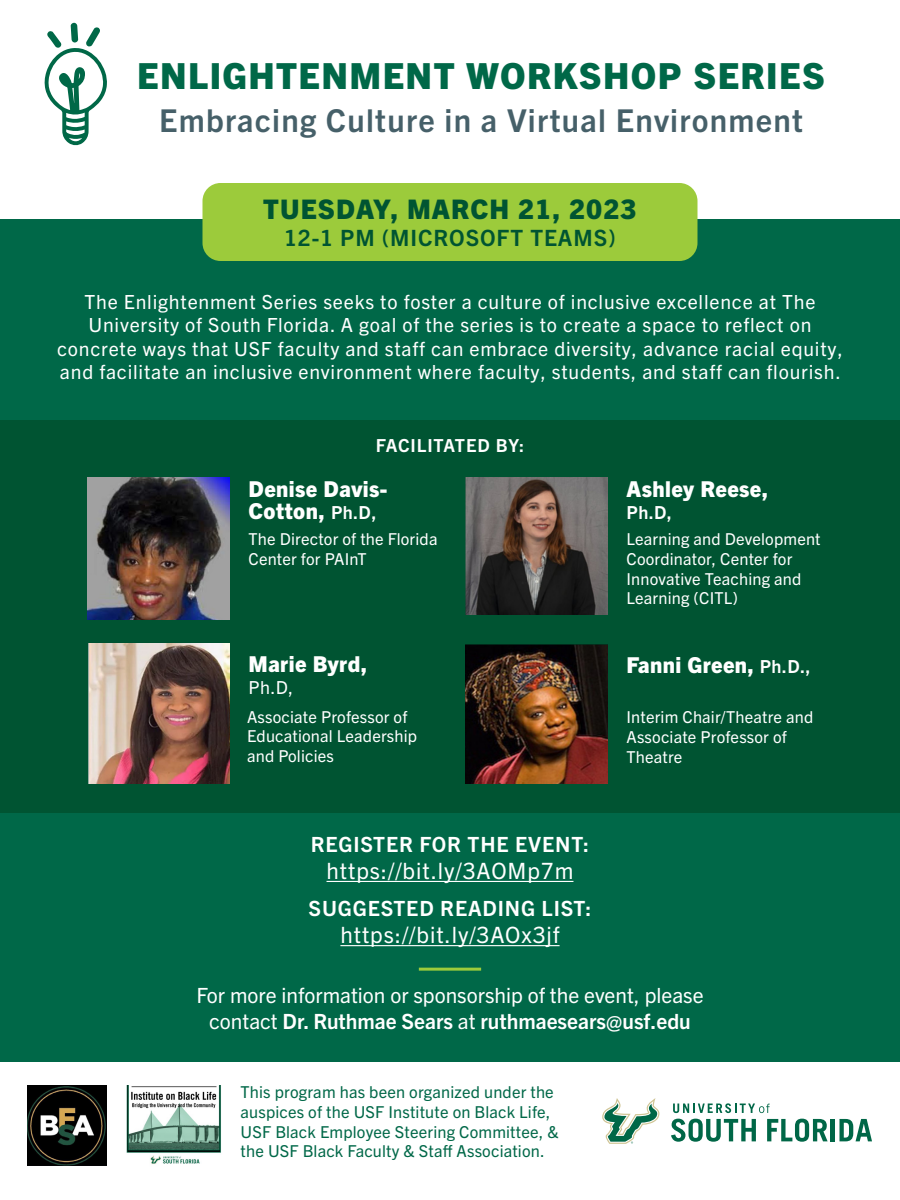
<style>
.page{position:relative;width:900px;height:1200px;background:#fff}
.page>*{position:absolute;margin:0;border:0;box-sizing:border-box;transform-origin:0 0}
.t1{font:800 36px "Trade Gothic Next LT Pro";letter-spacing:.04em;color:#006848}
.t2{font:700 31.5px "Trade Gothic Next LT Pro";letter-spacing:.04em;color:#466069}
.t3{font:800 27px "Trade Gothic Next LT Pro";letter-spacing:.04em;color:#005432}
.t4{font:22.5px "Trade Gothic Next LT Pro";letter-spacing:.04em;color:#fff}
.t5{font:700 22.5px "Trade Gothic Next LT Pro";letter-spacing:.04em;color:#005432}
.t6{font:800 21.9px/21.9px "Trade Gothic Next LT Pro";letter-spacing:.02em;color:#fff}
.t7{font:21px/25.2px "Trade Gothic Next LT Pro";color:#fff;text-align:center}
.t8{font:700 21px "Trade Gothic Next LT Pro";letter-spacing:.04em;color:#fff}
.t9{font:19.5px/23.4px "Trade Gothic Next LT Pro";letter-spacing:.04em;color:#fff;text-align:center}
.t10{font:700 18px "Trade Gothic Next LT Pro";letter-spacing:.045em;color:#fff}
.t11{font:18px "Trade Gothic Next LT Pro";color:#fff}
.t12{font:16.5px/19.8px "Trade Gothic Next LT Pro";letter-spacing:.01em;color:#fff}
.t13{font:16.5px/19.8px "Trade Gothic Next LT Pro";letter-spacing:.01em;color:#006848}
.s1{font-weight:700;font-size:18px}
.s2{font-weight:700}
</style>
<div class="page">
<div style="left:0;top:219px;width:900px;height:843px;background:#006848"></div>
<div style="left:202px;top:183px;width:496px;height:78px;background:#9ccb3b;border-radius:18px"></div>
<div style="left:0;top:420px;width:900px;height:393px;background:#005432"></div>
<svg style="left:45px;top:23px;width:62px;height:122px"></svg>
<img style="left:28px;top:1086px;width:79px;height:80px">
<img style="left:127px;top:1085px;width:94px;height:79px">
<svg style="left:602px;top:1098px;width:57px;height:46px"></svg>
<svg style="left:673px;top:1103px;width:97px;height:10px"></svg>
<svg style="left:671px;top:1119px;width:85px;height:23px"></svg>
<svg style="left:767px;top:1119px;width:61px;height:23px"></svg>
<hr style="left:831px;top:1119px;width:4px;height:22px;background:#006747">
<svg style="left:839px;top:1119px;width:33px;height:22px"></svg>
<hr style="left:327px;top:881px;width:246px;height:1px;background:#fff">
<hr style="left:340px;top:945px;width:220px;height:1px;background:#fff">
<img style="left:87px;top:478px;width:143px;height:142px">
<img style="left:465px;top:478px;width:143px;height:137px">
<img style="left:88px;top:643px;width:142px;height:141px">
<img style="left:465px;top:644px;width:143px;height:140px">
<hr style="left:419px;top:968px;width:62px;height:3px;background:#9ccb3b">
<h1 class="t1" style="left:137px;top:51px;width:689px">ENLIGHTENMENT WORKSHOP SERIES</h1>
<h2 class="t2" style="left:159px;top:99px;width:645px">Embracing Culture in a Virtual Environment</h2>
<h3 class="t3" style="left:263px;top:190px;width:375px">TUESDAY, MARCH 21, 2023</h3>
<p class="t5" style="left:284px;top:222px;width:333px">12-1 PM (MICROSOFT TEAMS)</p>
<p class="t9" style="left:57px;top:289px;width:787px">The Enlightenment Series seeks to foster a culture of inclusive excellence at The University of South Florida. A goal of the series is to create a space to reflect on concrete ways that USF faculty and staff can embrace diversity, advance racial equity, and facilitate an inclusive environment where faculty, students, and staff can flourish.</p>
<p class="t10" style="left:376px;top:433px;width:150px">FACILITATED BY:</p>
<p class="t6" style="left:249px;top:477px;width:140px">Denise Davis-<br>Cotton, <span class="s1">Ph.D,</span></p>
<p class="t6" style="left:627px;top:477px;width:143px">Ashley Reese,</p>
<p class="t10" style="left:627px;top:500px;width:47px">Ph.D,</p>
<p class="t12" style="left:249px;top:528px;width:190px">The Director of the Florida<br>Center for PAInT</p>
<p class="t12" style="left:627px;top:528px;width:196px">Learning and Development<br>Coordinator, Center for<br>Innovative Teaching and<br>Learning (CITL)</p>
<p class="t6" style="left:249px;top:651px;width:120px">Marie Byrd,</p>
<p class="t11" style="left:249px;top:675px;width:46px">Ph.D,</p>
<p class="t6" style="left:627px;top:653px;width:186px">Fanni Green, <span class="s1">Ph.D.,</span></p>
<p class="t12" style="left:247px;top:706px;width:171px">Associate Professor of<br>Educational Leadership and Policies</p>
<p class="t12" style="left:627px;top:706px;width:188px">Interim Chair/Theatre and<br>Associate Professor of<br>Theatre</p>
<p class="t8" style="left:311px;top:830px;width:280px">REGISTER FOR THE EVENT:</p>
<p class="t4" style="left:327px;top:855px;width:248px">https://bit.ly/3AOMp7m</p>
<p class="t8" style="left:309px;top:894px;width:284px">SUGGESTED READING LIST:</p>
<p class="t4" style="left:340px;top:920px;width:221px">https://bit.ly/3AOx3jf</p>
<p class="t7" style="left:196px;top:982px;width:509px">For more information or sponsorship of the event, please contact <span class="s2">Dr. Ruthmae Sears</span> at <span class="s2">ruthmaesears@usf.edu</span></p>
<p class="t13" style="left:241px;top:1081px;width:320px">This program has been organized under the auspices of the USF Institute on Black Life, USF Black Employee Steering Committee, &amp; the USF Black Faculty &amp; Staff Association.</p>
</div>
